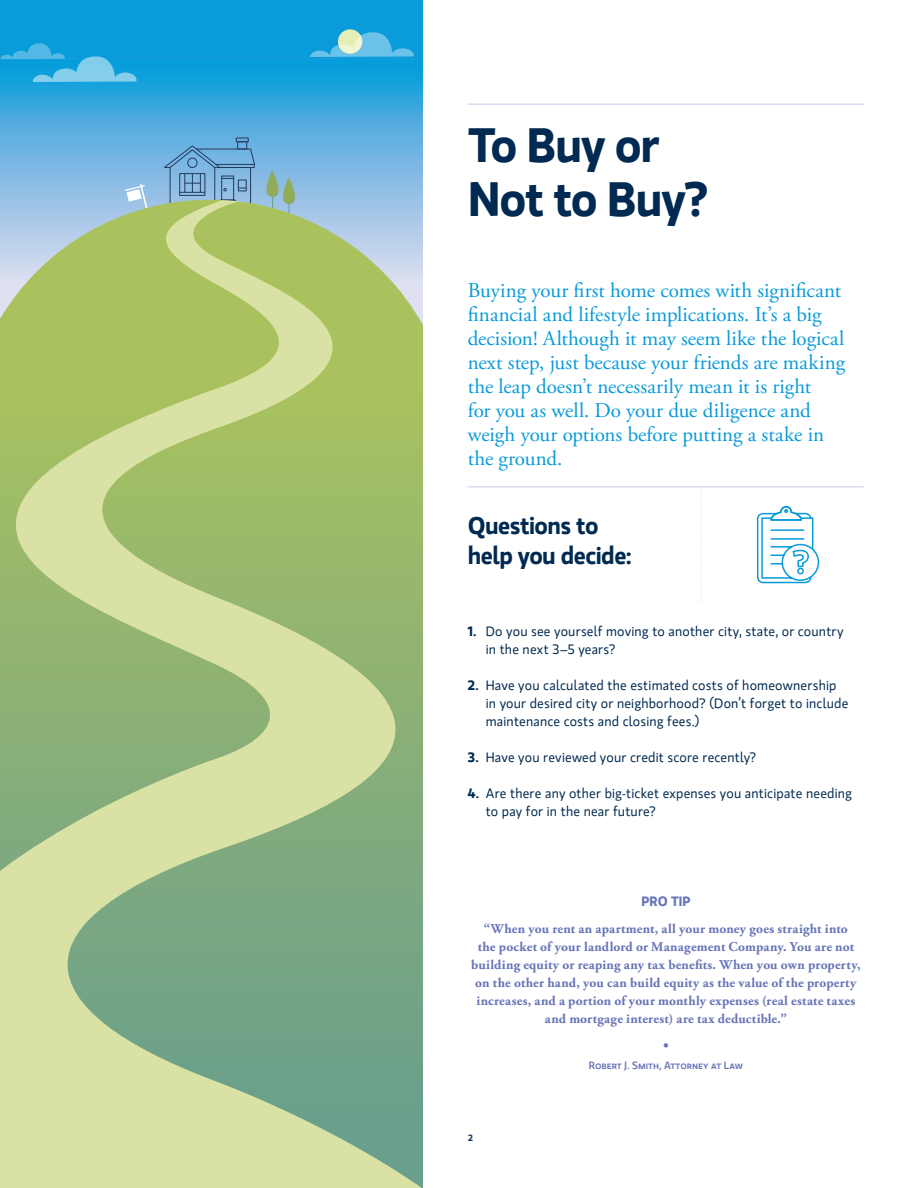
<style>
.page{position:relative;width:918px;height:1188px;background:#fff}
.page>*{position:absolute;margin:0;border:0;box-sizing:border-box;transform-origin:0 0}
.t1{font:700 48px/54px "MS Gloriola II Std";letter-spacing:-.025em;color:#002a51}
.t2{font:700 24px/30px "MS Gloriola II Std";letter-spacing:-.02em;color:#002a51}
.t3{font:21px/24px "Adobe Garamond Pro";color:#089ad9}
.t4{font:13.5px/18px "MS Gloriola II Std";letter-spacing:.015em;color:#002a51}
.t5{font:700 13.5px/18px "Adobe Garamond Pro";letter-spacing:.015em;color:#6674b8;text-align:center}
.t6{font:700 13.5px "MS Gloriola II Std";color:#6674b8}
.t7{font:500 10.5px "MS Gloriola II Std";color:#6674b8}
.t8{font:700 9px "MS Gloriola II Std";color:#1c3362}
.s1{font-weight:700}
</style>
<div class="page">
<hr style="left:468px;top:104px;width:396px;height:1px;background:#d9daed">
<hr style="left:468px;top:486px;width:396px;height:2px;background:#d9daed">
<svg style="left:0;top:0;width:423px;height:200px;background:#3aa7dd"></svg>
<svg style="left:125px;top:184px;width:24px;height:16px"></svg>
<div style="left:236px;top:138px;width:13px;height:4px;border:1px solid #273f62"></div>
<div style="left:237px;top:141px;width:10px;height:9px;border:1px solid #273f62"></div>
<svg style="left:163px;top:145px;width:140px;height:55px;background:#79add0"></svg>
<div style="left:214px;top:167px;width:37px;height:37px;border:1px solid #273f62"></div>
<svg style="left:338px;top:29px;width:24px;height:25px"></svg>
<svg style="left:310px;top:32px;width:104px;height:25px;background:#57b9dc"></svg>
<svg style="left:0;top:43px;width:137px;height:39px;background:#30acdf"></svg>
<svg style="left:0;top:200px;width:423px;height:988px;background:#a8c385"></svg>
<svg style="left:700px;top:488px;width:2px;height:114px"></svg>
<svg style="left:756px;top:506px;width:64px;height:78px"></svg>
<h1 class="t1" style="left:468px;top:116px;width:241px">To Buy or<br>Not to Buy?</h1>
<p class="t3" style="left:468px;top:279px;width:379px">Buying your first home comes with significant financial and lifestyle implications. It’s a big decision! Although it may seem like the logical next step, just because your friends are making the leap doesn’t necessarily mean it is right<br>for you as well. Do your due diligence and weigh your options before putting a stake in the ground.</p>
<h2 class="t2" style="left:468px;top:510px;width:166px">Questions to help you decide:</h2>
<p class="t4" style="left:486px;top:622px;width:360px;text-indent:-18px"><span class="s1">1.</span> Do you see yourself moving to another city, state, or country in the next 3–5 years?</p>
<p class="t4" style="left:486px;top:676px;width:364px;text-indent:-18px"><span class="s1">2.</span> Have you calculated the estimated costs of homeownership in your desired city or neighborhood? (Don’t forget to include maintenance costs and closing fees.)</p>
<p class="t4" style="left:468px;top:748px;width:290px"><span class="s1">3.</span> Have you reviewed your credit score recently?</p>
<p class="t4" style="left:486px;top:784px;width:368px;text-indent:-18px"><span class="s1">4.</span> Are there any other big-ticket expenses you anticipate needing to pay for in the near future?</p>
<p class="t6" style="left:641px;top:891px;width:51px">PRO TIP</p>
<p class="t5" style="left:471px;top:920px;width:391px">“When you rent an apartment, all your money goes straight into<br>the pocket of your landlord or Management Company. You are not building equity or reaping any tax benefits. When you own property, on the other hand, you can build equity as the value of the property increases, and a portion of your monthly expenses (real estate taxes and mortgage interest) are tax deductible.”</p>
<p class="t6" style="left:663px;top:1035px;width:7px">•</p>
<p class="t7" style="left:589px;top:1058px;width:155px">Robert J. Smith, Attorney at Law</p>
<p class="t8" style="left:468px;top:1131px;width:6px">2</p>
</div>
